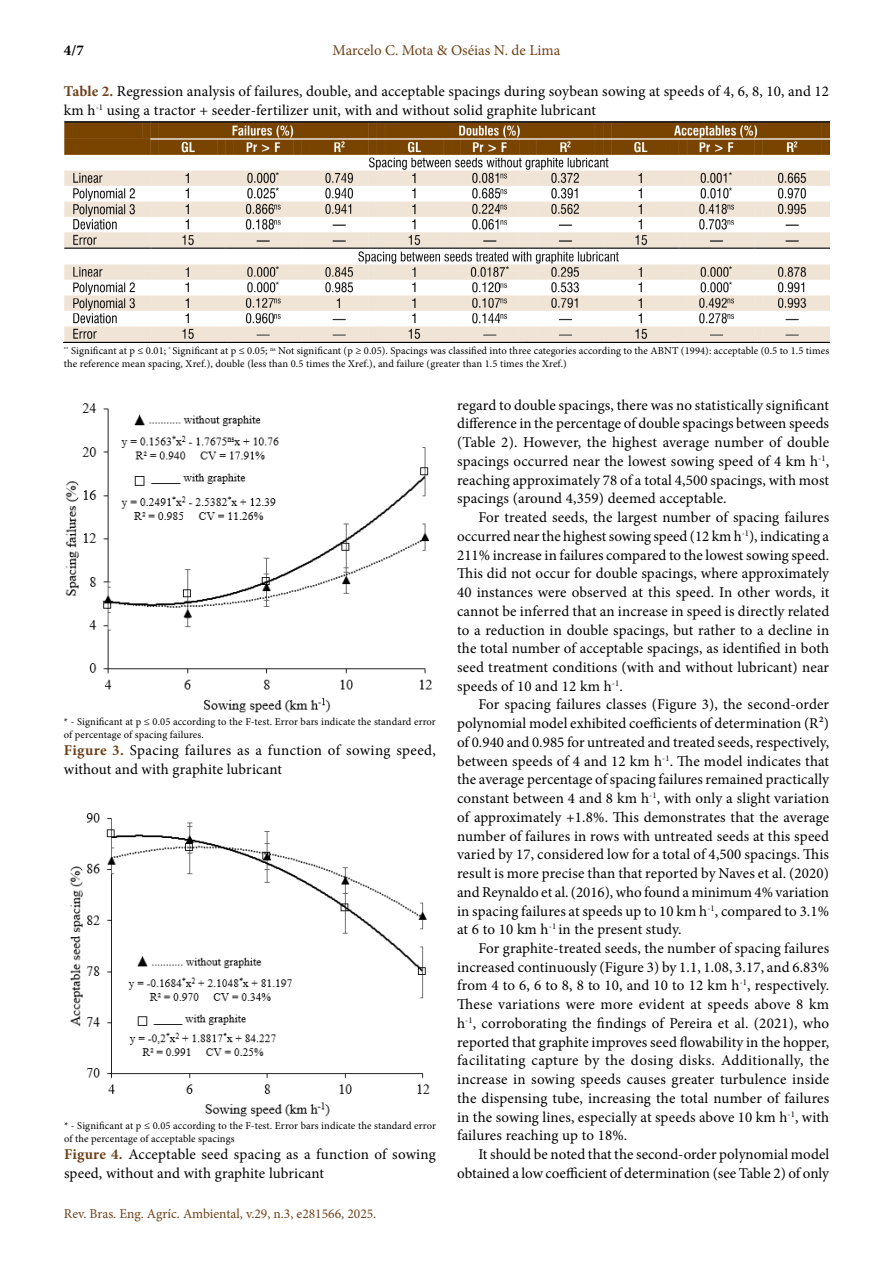
<style>
.page{position:relative;width:893px;height:1263px;background:#fff}
.page>*{position:absolute;margin:0;border:0;box-sizing:border-box;transform-origin:0 0}
.t1{font:15px/18.8px "Minion Pro";letter-spacing:.005em;color:#000;text-align:justify}
.t2{font:15px "Minion Pro";color:#6c4119}
.t3{font:700 15px "Minion Pro";color:#000}
.t4{font:13.5px "Minion Pro";color:#6c4119}
.t5{font:10.5px/12.6px "Minion Pro";letter-spacing:.005em;color:#000}
.s1{font-weight:700;color:#6c4119}
</style>
<div class="page">
<img style="left:64px;top:121px;width:765px;height:221px">
<img style="left:65px;top:403px;width:367px;height:310px">
<img style="left:70px;top:813px;width:360px;height:304px">
<p class="t3" style="left:64px;top:40px;width:21px">4/7</p>
<p class="t2" style="left:333px;top:40px;width:229px">Marcelo C. Mota &amp; Oséias N. de Lima</p>
<p class="t1" style="left:64px;top:82px;width:767px"><span class="s1">Table 2.</span> Regression analysis of failures, double, and acceptable spacings during soybean sowing at speeds of 4, 6, 8, 10, and 12 km h<sup>-1</sup> using a tractor + seeder-fertilizer unit, with and without solid graphite lubricant</p>
<p class="t5" style="left:64px;top:345px;width:767px"><sup>**</sup> Significant at p ≤ 0.01; <sup>*</sup> Significant at p ≤ 0.05; <sup>ns</sup> Not significant (p ≥ 0.05). Spacings was classified into three categories according to the ABNT (1994): acceptable (0.5 to 1.5 times the reference mean spacing, Xref.), double (less than 0.5 times the Xref.), and failure (greater than 1.5 times the Xref.)</p>
<p class="t5" style="left:64px;top:715px;width:373px">* - Significant at p ≤ 0.05 according to the F-test. Error bars indicate the standard error of percentage of spacing failures.</p>
<p class="t1" style="left:64px;top:741px;width:373px"><span class="s1">Figure 3.</span> Spacing failures as a function of sowing speed, without and with graphite lubricant</p>
<p class="t5" style="left:64px;top:1120px;width:373px">* - Significant at p ≤ 0.05 according to the F-test. Error bars indicate the standard error of the percentage of acceptable spacings</p>
<p class="t1" style="left:64px;top:1145px;width:373px"><span class="s1">Figure 4.</span> Acceptable seed spacing as a function of sowing speed, without and with graphite lubricant</p>
<p class="t4" style="left:64px;top:1204px;width:314px">Rev. Bras. Eng. Agríc. Ambiental, v.29, n.3, e281566, 2025.</p>
<p class="t1" style="left:457px;top:396px;width:374px">regard to double spacings, there was no statistically significant difference in the percentage of double spacings between speeds (Table 2). However, the highest average number of double spacings occurred near the lowest sowing speed of 4 km h<sup>-1</sup>, reaching approximately 78 of a total 4,500 spacings, with most spacings (around 4,359) deemed acceptable.</p>
<p class="t1" style="left:457px;top:508px;width:374px;text-indent:21px">For treated seeds, the largest number of spacing failures occurred near the highest sowing speed (12 km h<sup>-1</sup>), indicating a 211% increase in failures compared to the lowest sowing speed.<br>This did not occur for double spacings, where approximately 40 instances were observed at this speed. In other words, it cannot be inferred that an increase in speed is directly related to a reduction in double spacings, but rather to a decline in the total number of acceptable spacings, as identified in both seed treatment conditions (with and without lubricant) near speeds of 10 and 12 km h<sup>-1</sup>.</p>
<p class="t1" style="left:457px;top:695px;width:374px;text-indent:21px">For spacing failures classes (Figure 3), the second-order polynomial model exhibited coefficients of determination (R²) of 0.940 and 0.985 for untreated and treated seeds, respectively, between speeds of 4 and 12 km h<sup>-1</sup>. The model indicates that the average percentage of spacing failures remained practically constant between 4 and 8 km h<sup>-1</sup>, with only a slight variation of approximately +1.8%. This demonstrates that the average number of failures in rows with untreated seeds at this speed varied by 17, considered low for a total of 4,500 spacings. This result is more precise than that reported by Naves et al. (2020) and Reynaldo et al. (2016), who found a minimum 4% variation in spacing failures at speeds up to 10 km h<sup>-1</sup>, compared to 3.1% at 6 to 10 km h<sup>-1</sup> in the present study.</p>
<p class="t1" style="left:457px;top:939px;width:374px;text-indent:21px">For graphite-treated seeds, the number of spacing failures increased continuously (Figure 3) by 1.1, 1.08, 3.17, and 6.83% from 4 to 6, 6 to 8, 8 to 10, and 10 to 12 km h<sup>-1</sup>, respectively.<br>These variations were more evident at speeds above 8 km h<sup>-1</sup>, corroborating the findings of Pereira et al. (2021), who reported that graphite improves seed flowability in the hopper, facilitating capture by the dosing disks. Additionally, the increase in sowing speeds causes greater turbulence inside the dispensing tube, increasing the total number of failures in the sowing lines, especially at speeds above 10 km h<sup>-1</sup>, with failures reaching up to 18%.</p>
<p class="t1" style="left:457px;top:1145px;width:374px;text-align:right">It should be noted that the second-order polynomial model obtained a low coefficient of determination (see Table 2) of only</p>
</div>
